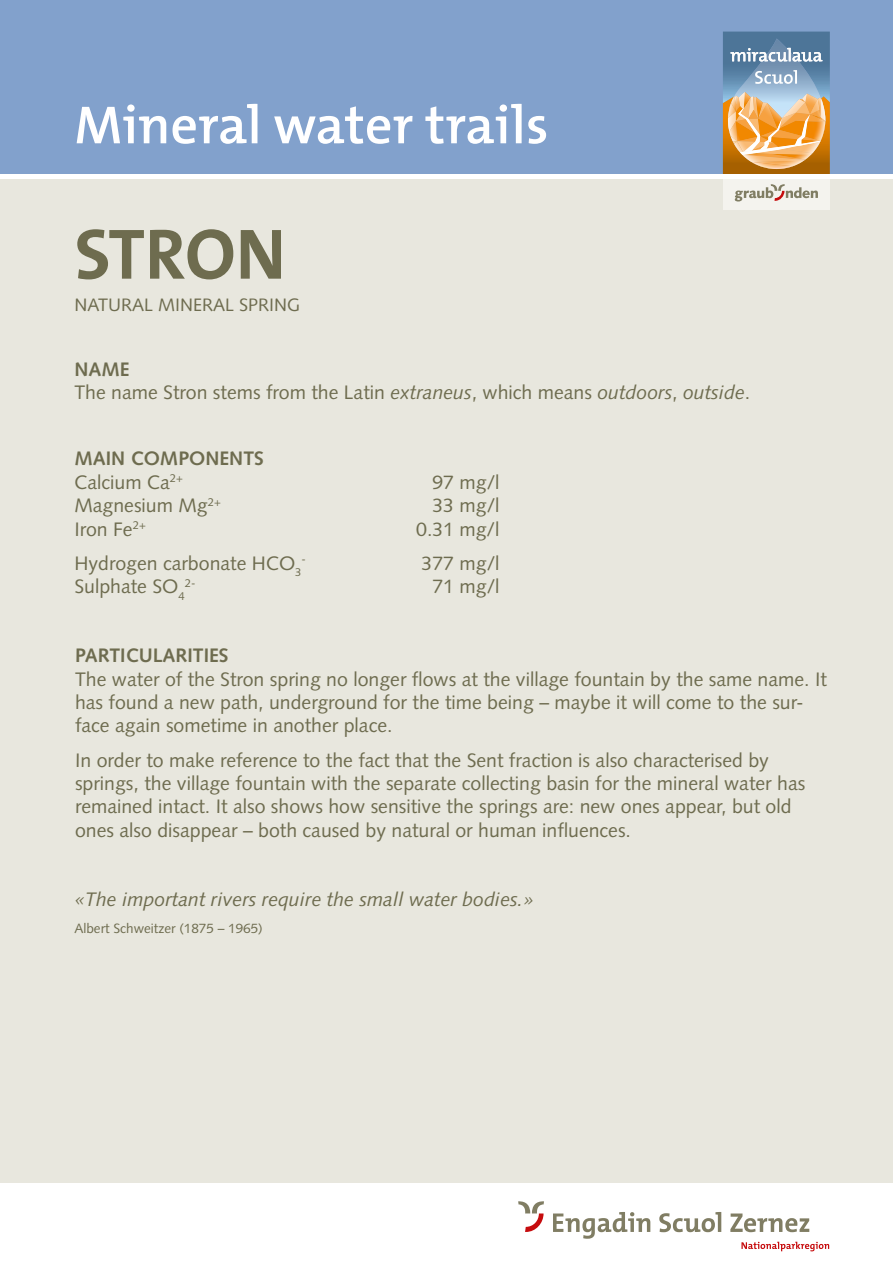
<style>
.page{position:relative;width:893px;height:1263px;background:#fff}
.page>*{position:absolute;margin:0;border:0;box-sizing:border-box;transform-origin:0 0}
.t1{font:700 72px "The Mix B W7";letter-spacing:-.005em;color:#6e6c4f}
.t2{font:600 54px "The Mix B W6";color:#fff}
.t3{font:19.5px/23.4px "Syntax LT Std";color:#6e6c4f}
.t4{font:italic 19.5px "Syntax LT Std";color:#6e6c4f}
.t5{font:700 19.5px/23.4px "Syntax LT Std";color:#6e6c4f}
.t6{font:18px "Syntax LT Std";color:#6e6c4f}
.t7{font:13.5px "Syntax LT Std";color:#6e6c4f}
.t8{font:11.4px "Syntax LT Std";color:#6e6c4f}
.s1{font-weight:700}
.s2{font-style:italic}
.s3{font-weight:400}
</style>
<div class="page">
<div style="left:0;top:0;width:893px;height:174px;background:#82a1cc"></div>
<div style="left:0;top:179px;width:893px;height:1003px;background:#e8e7de"></div>
<div style="left:723px;top:179px;width:107px;height:31px;background:#f4f3ee"></div>
<svg style="left:735px;top:184px;width:83px;height:17px"></svg>
<svg style="left:723px;top:32px;width:107px;height:142px;background:#b29e81"></svg>
<svg style="left:518px;top:1201px;width:26px;height:31px"></svg>
<svg style="left:553px;top:1212px;width:97px;height:27px"></svg>
<svg style="left:659px;top:1212px;width:62px;height:20px"></svg>
<svg style="left:730px;top:1213px;width:79px;height:19px"></svg>
<svg style="left:741px;top:1242px;width:88px;height:9px"></svg>
<h2 class="t2" style="left:74px;top:90px;width:476px">Mineral water trails</h2>
<h1 class="t1" style="left:74px;top:208px;width:213px">STRON</h1>
<p class="t6" style="left:74px;top:294px;width:227px">NATURAL MINERAL SPRING</p>
<p class="t3" style="left:74px;top:358px;width:677px"><span class="s1">NAME<br></span>The name Stron stems from the Latin <span class="s2">extraneus</span>, which means <span class="s2">outdoors</span>, <span class="s2">outside</span>.</p>
<p class="t5" style="left:74px;top:447px;width:191px">MAIN COMPONENTS<br><span class="s3">Calcium Ca</span><sup>2+</sup></p>
<p class="t3" style="left:432px;top:470px;width:69px">97 mg/l</p>
<p class="t3" style="left:74px;top:494px;width:148px">Magnesium Mg<sup>2+</sup></p>
<p class="t3" style="left:432px;top:494px;width:69px">33 mg/l</p>
<p class="t3" style="left:74px;top:517px;width:73px">Iron Fe<sup>2+</sup></p>
<p class="t3" style="left:416px;top:517px;width:85px">0.31 mg/l</p>
<p class="t3" style="left:74px;top:551px;width:229px">Hydrogen carbonate HCO<sub>3</sub></p>
<p class="t8" style="left:302px;top:553px;width:6px">-</p>
<p class="t3" style="left:422px;top:551px;width:80px">377 mg/l</p>
<p class="t3" style="left:74px;top:575px;width:112px">Sulphate SO<sub>4</sub></p>
<p class="t8" style="left:185px;top:576px;width:12px">2-</p>
<p class="t3" style="left:432px;top:575px;width:69px">71 mg/l</p>
<p class="t5" style="left:75px;top:644px;width:155px">PARTICULARITIES</p>
<p class="t3" style="left:75px;top:667px;width:753px">The water of the Stron spring no longer flows at the village fountain by the same name. It has found a new path, underground for the time being – maybe it will come to the sur&shy;face again sometime in another place.</p>
<p class="t3" style="left:75px;top:748px;width:732px">In order to make reference to the fact that the Sent fraction is also characterised by springs, the village fountain with the separate collecting basin for the mineral water has remained intact. It also shows how sensitive the springs are: new ones appear, but old ones also disappear – both caused by natural or human influences.</p>
<p class="t4" style="left:74px;top:887px;width:461px">«The important rivers require the small water bodies.»</p>
<p class="t7" style="left:74px;top:920px;width:190px">Albert Schweitzer (1875 – 1965)</p>
</div>
